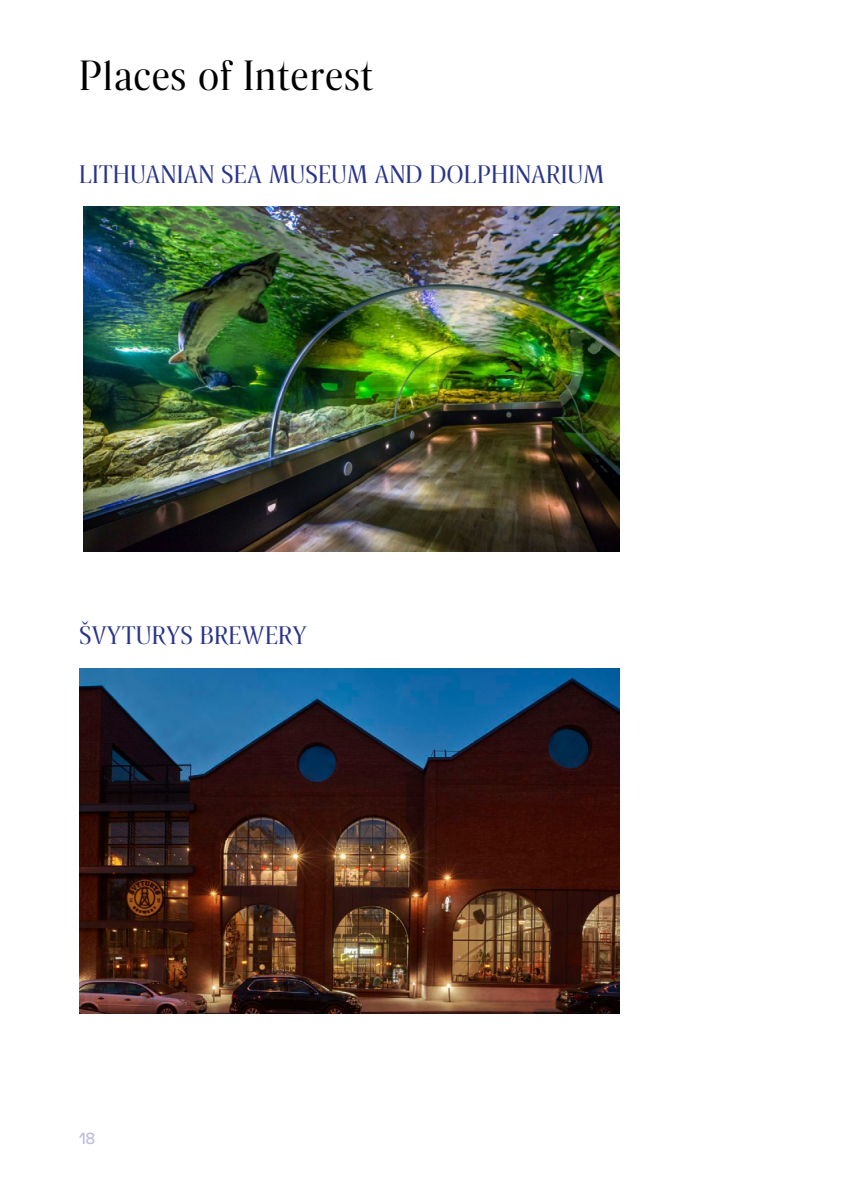
<style>
.page{position:relative;width:842px;height:1191px;background:#fff}
.page>*{position:absolute;margin:0;border:0;box-sizing:border-box;transform-origin:0 0}
.t1{font:40px "Rando Display";color:#000}
.t2{font:24px "Rando Display";color:#28348b}
.t3{font:500 16px "Space Grotesk";color:#bcbade}
</style>
<div class="page">
<img style="left:83px;top:207px;width:536px;height:344px">
<img style="left:79px;top:668px;width:540px;height:345px">
<h1 class="t1" style="left:79px;top:47px;width:296px">Places of Interest</h1>
<p class="t2" style="left:79px;top:157px;width:527px">LITHUANIAN SEA MUSEUM AND DOLPHINARIUM</p>
<p class="t2" style="left:79px;top:618px;width:229px">ŠVYTURYS BREWERY</p>
<p class="t3" style="left:79px;top:1127px;width:18px">18</p>
</div>
